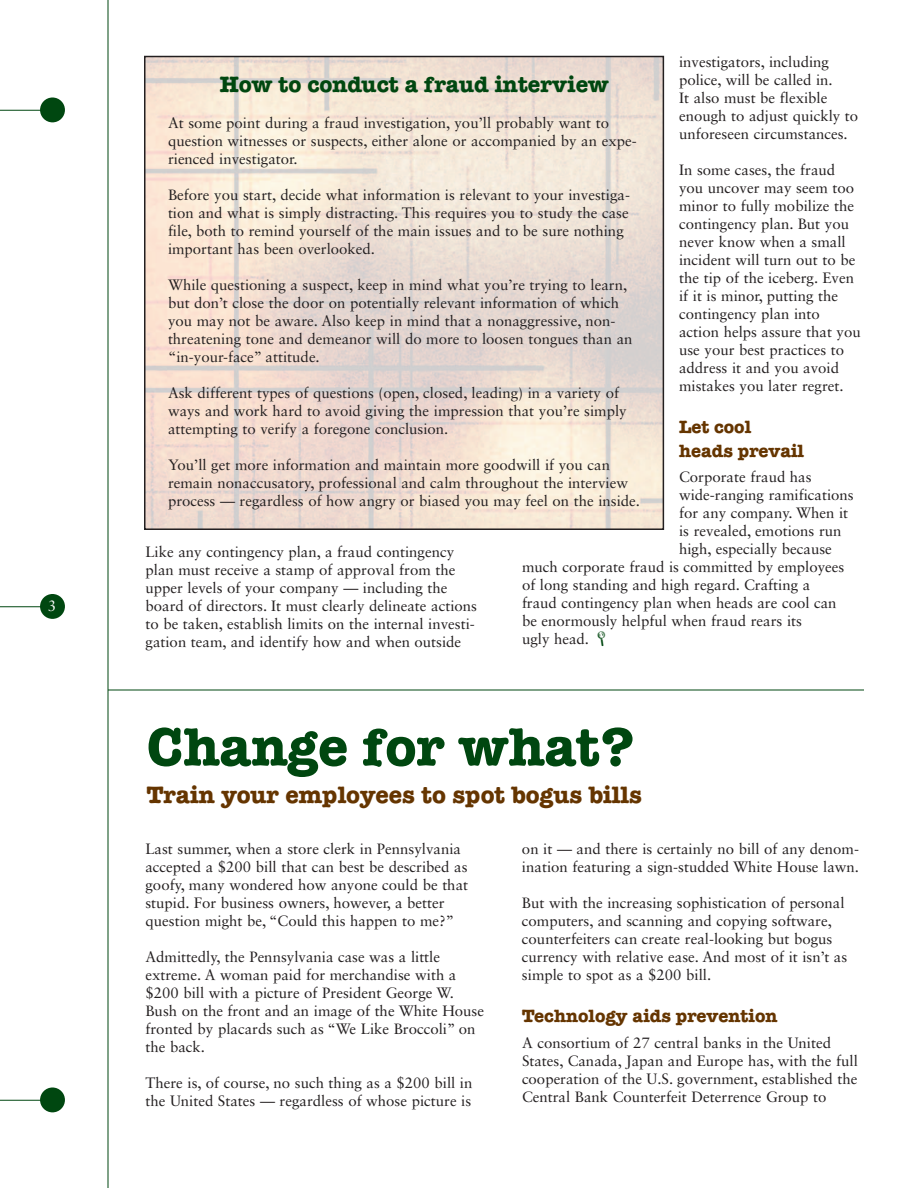
<style>
.page{position:relative;width:918px;height:1188px;background:#fff}
.page>*{position:absolute;margin:0;border:0;box-sizing:border-box;transform-origin:0 0}
.t1{font:700 54px "American Typewriter Std";letter-spacing:-.005em;color:#004710}
.t2{font:700 24px "American Typewriter Std";color:#653500}
.t3{font:700 22.5px "American Typewriter Std";color:#004710}
.t4{font:700 18px/24px "American Typewriter Std";color:#653500}
.t5{font:15px/18px "Sabon LT Std";color:#231f20}
.t6{font:15px "Sabon LT Std";color:#fff}
</style>
<div class="page">
<hr style="left:108px;top:0;width:1px;height:1188px;background:#004710">
<hr style="left:0;top:110px;width:44px;height:1px;background:#004710">
<div style="left:40px;top:98px;width:25px;height:24px;background:#004710;border-radius:50%"></div>
<hr style="left:0;top:1100px;width:44px;height:1px;background:#004710">
<div style="left:40px;top:1088px;width:25px;height:24px;background:#004710;border-radius:50%"></div>
<hr style="left:0;top:606px;width:44px;height:1px;background:#004710">
<div style="left:40px;top:594px;width:25px;height:25px;background:#004710;border-radius:50%"></div>
<hr style="left:108px;top:690px;width:756px;height:1px;background:#004710">
<div style="left:144px;top:56px;width:520px;height:474px;border:2px solid #231f20"></div>
<p class="t6" style="left:48px;top:600px;width:10px">3</p>
<p class="t5" style="left:679px;top:54px;width:181px">investigators, including police, will be called in.<br>It also must be flexible enough to adjust quickly to unforeseen circumstances.</p>
<p class="t5" style="left:679px;top:162px;width:183px">In some cases, the fraud you uncover may seem too minor to fully mobilize the contingency plan. But you never know when a small incident will turn out to be the tip of the iceberg. Even if it is minor, putting the contingency plan into action helps assure that you use your best practices to address it and you avoid mistakes you later regret.</p>
<p class="t4" style="left:679px;top:416px;width:126px">Let cool heads prevail</p>
<p class="t5" style="left:679px;top:469px;width:134px">Corporate fraud has</p>
<p class="t5" style="left:679px;top:487px;width:176px">wide-ranging ramifications</p>
<p class="t5" style="left:679px;top:505px;width:171px">for any company. When it</p>
<p class="t5" style="left:679px;top:523px;width:164px">is revealed, emotions run</p>
<p class="t5" style="left:679px;top:541px;width:154px">high, especially because</p>
<p class="t5" style="left:522px;top:559px;width:324px">much corporate fraud is committed by employees</p>
<p class="t5" style="left:522px;top:577px;width:290px">of long standing and high regard. Crafting a</p>
<p class="t5" style="left:522px;top:595px;width:316px">fraud contingency plan when heads are cool can</p>
<p class="t5" style="left:522px;top:613px;width:282px">be enormously helpful when fraud rears its</p>
<p class="t5" style="left:522px;top:631px;width:69px">ugly head.</p>
<h3 class="t3" style="left:220px;top:77px;width:391px">How to conduct a fraud interview</h3>
<p class="t5" style="left:168px;top:115px;width:470px">At some point during a fraud investigation, you’ll probably want to question witnesses or suspects, either alone or accompanied by an expe&shy;rienced investigator.</p>
<p class="t5" style="left:168px;top:187px;width:464px">Before you start, decide what information is relevant to your investiga&shy;tion and what is simply distracting. This requires you to study the case file, both to remind yourself of the main issues and to be sure nothing important has been overlooked.</p>
<p class="t5" style="left:168px;top:277px;width:466px">While questioning a suspect, keep in mind what you’re trying to learn, but don’t close the door on potentially relevant information of which you may not be aware. Also keep in mind that a nonaggressive, non&shy;threatening tone and demeanor will do more to loosen tongues than an “in-your-face” attitude.</p>
<p class="t5" style="left:168px;top:385px;width:460px">Ask different types of questions (open, closed, leading) in a variety of ways and work hard to avoid giving the impression that you’re simply attempting to verify a foregone conclusion.</p>
<p class="t5" style="left:168px;top:457px;width:474px">You’ll get more information and maintain more goodwill if you can remain nonaccusatory, professional and calm throughout the interview process — regardless of how angry or biased you may feel on the inside.</p>
<p class="t5" style="left:146px;top:544px;width:333px">Like any contingency plan, a fraud contingency plan must receive a stamp of approval from the upper levels of your company — including the board of directors. It must clearly delineate actions to be taken, establish limits on the internal investi&shy;gation team, and identify how and when outside</p>
<h1 class="t1" style="left:147px;top:729px;width:490px">Change for what?</h1>
<h2 class="t2" style="left:147px;top:787px;width:497px">Train your employees to spot bogus bills</h2>
<p class="t5" style="left:146px;top:841px;width:324px">Last summer, when a store clerk in Pennsylvania accepted a $200 bill that can best be described as goofy, many wondered how anyone could be that stupid. For business owners, however, a better question might be, “Could this happen to me?”</p>
<p class="t5" style="left:145px;top:949px;width:340px">Admittedly, the Pennsylvania case was a little extreme. A woman paid for merchandise with a $200 bill with a picture of President George W.<br>Bush on the front and an image of the White House fronted by placards such as “We Like Broccoli” on the back.</p>
<p class="t5" style="left:145px;top:1075px;width:328px">There is, of course, no such thing as a $200 bill in the United States — regardless of whose picture is</p>
<p class="t5" style="left:522px;top:841px;width:339px">on it — and there is certainly no bill of any denom&shy;ination featuring a sign-studded White House lawn.</p>
<p class="t5" style="left:522px;top:895px;width:327px">But with the increasing sophistication of personal computers, and scanning and copying software, counterfeiters can create real-looking but bogus currency with relative ease. And most of it isn’t as simple to spot as a $200 bill.</p>
<p class="t4" style="left:522px;top:1006px;width:257px">Technology aids prevention</p>
<p class="t5" style="left:522px;top:1035px;width:337px">A consortium of 27 central banks in the United States, Canada, Japan and Europe has, with the full cooperation of the U.S. government, established the Central Bank Counterfeit Deterrence Group to</p>
</div>
